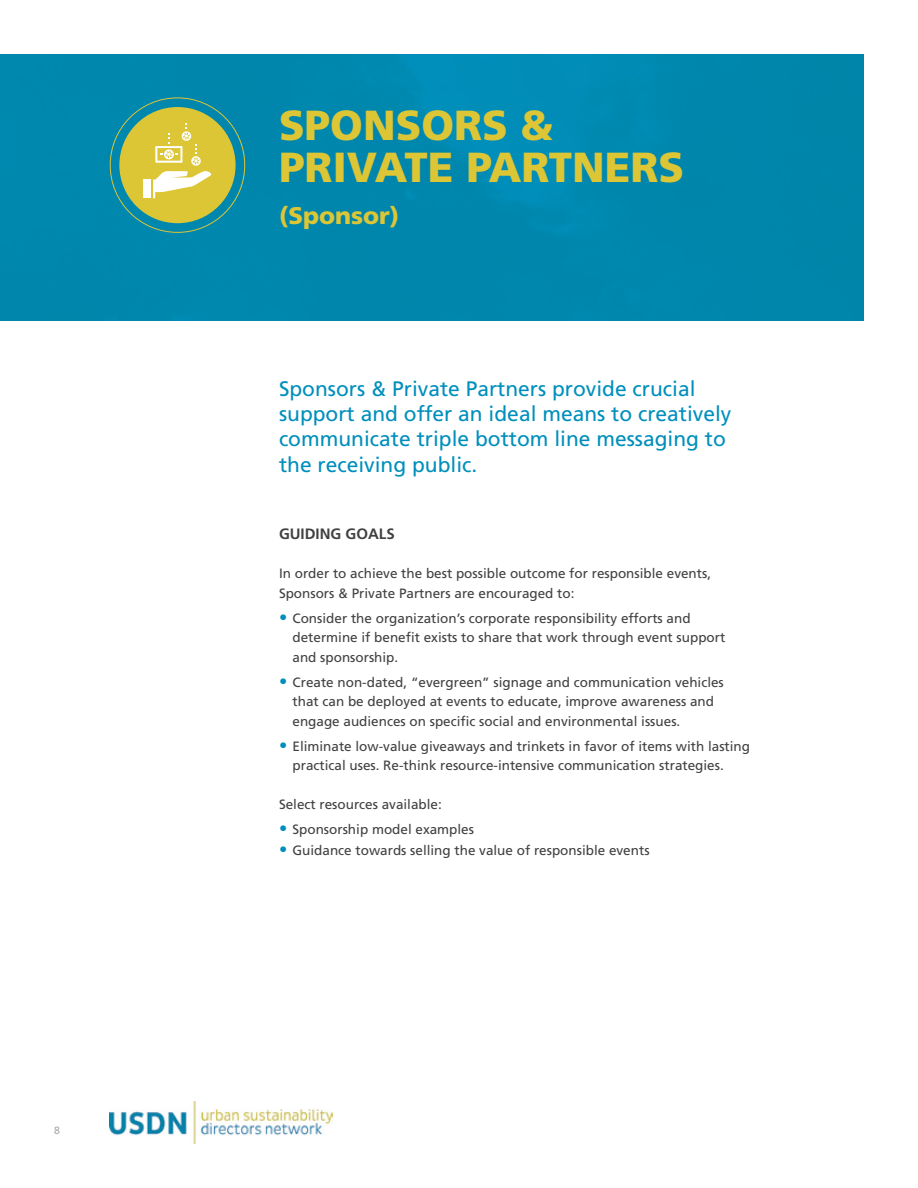
<style>
.page{position:relative;width:918px;height:1188px;background:#fff}
.page>*{position:absolute;margin:0;border:0;box-sizing:border-box;transform-origin:0 0}
.t1{font:900 42px/42px "Frutiger LT Std";color:#dcc636}
.t2{font:900 24px "Frutiger LT Std";color:#dcc636}
.t3{font:21px/25.2px "Frutiger LT Std";color:#008fbc}
.t4{font:700 15px "Frutiger LT Std";color:#414042}
.t5{font:13.5px/19.5px "Frutiger LT Std";color:#414042}
.t6{font:10.5px "Frutiger LT Std";color:#a7a9ac}
.s1{font-weight:700;font-size:16.5px;color:#008fbc}
</style>
<div class="page">
<img style="left:0;top:54px;width:864px;height:266px">
<div style="left:119px;top:107px;width:117px;height:116px;background:#dcc636;border-radius:50%"></div>
<div style="left:144px;top:180px;width:7px;height:18px;background:#fff"></div>
<svg style="left:153px;top:123px;width:59px;height:75px"></svg>
<img style="left:109px;top:1101px;width:223px;height:42px">
<p class="t6" style="left:54px;top:1125px;width:7px">8</p>
<h1 class="t1" style="left:279px;top:104px;width:407px">SPONSORS &amp;<br>PRIVATE PARTNERS</h1>
<h2 class="t2" style="left:279px;top:201px;width:122px">(Sponsor)</h2>
<h3 class="t3" style="left:279px;top:376px;width:454px">Sponsors &amp; Private Partners provide crucial support and offer an ideal means to creatively communicate triple bottom line messaging to the receiving public.</h3>
<p class="t4" style="left:279px;top:525px;width:117px">GUIDING GOALS</p>
<p class="t5" style="left:279px;top:564px;width:434px">In order to achieve the best possible outcome for responsible events,<br>Sponsors &amp; Private Partners are encouraged to:</p>
<p class="t5" style="left:292px;top:608px;width:434px;text-indent:-14px"><span class="s1">•</span> Consider the organization’s corporate responsibility efforts and determine if benefit exists to share that work through event support and sponsorship.</p>
<p class="t5" style="left:292px;top:672px;width:433px;text-indent:-14px"><span class="s1">•</span> Create non-dated, “evergreen” signage and communication vehicles that can be deployed at events to educate, improve awareness and engage audiences on specific social and environmental issues.</p>
<p class="t5" style="left:292px;top:736px;width:459px;text-indent:-14px"><span class="s1">•</span> Eliminate low-value giveaways and trinkets in favor of items with lasting practical uses. Re-think resource-intensive communication strategies.</p>
<p class="t5" style="left:279px;top:795px;width:164px">Select resources available:</p>
<p class="t5" style="left:279px;top:820px;width:197px"><span class="s1">•</span> Sponsorship model examples</p>
<p class="t5" style="left:279px;top:841px;width:372px"><span class="s1">•</span> Guidance towards selling the value of responsible events</p>
</div>
